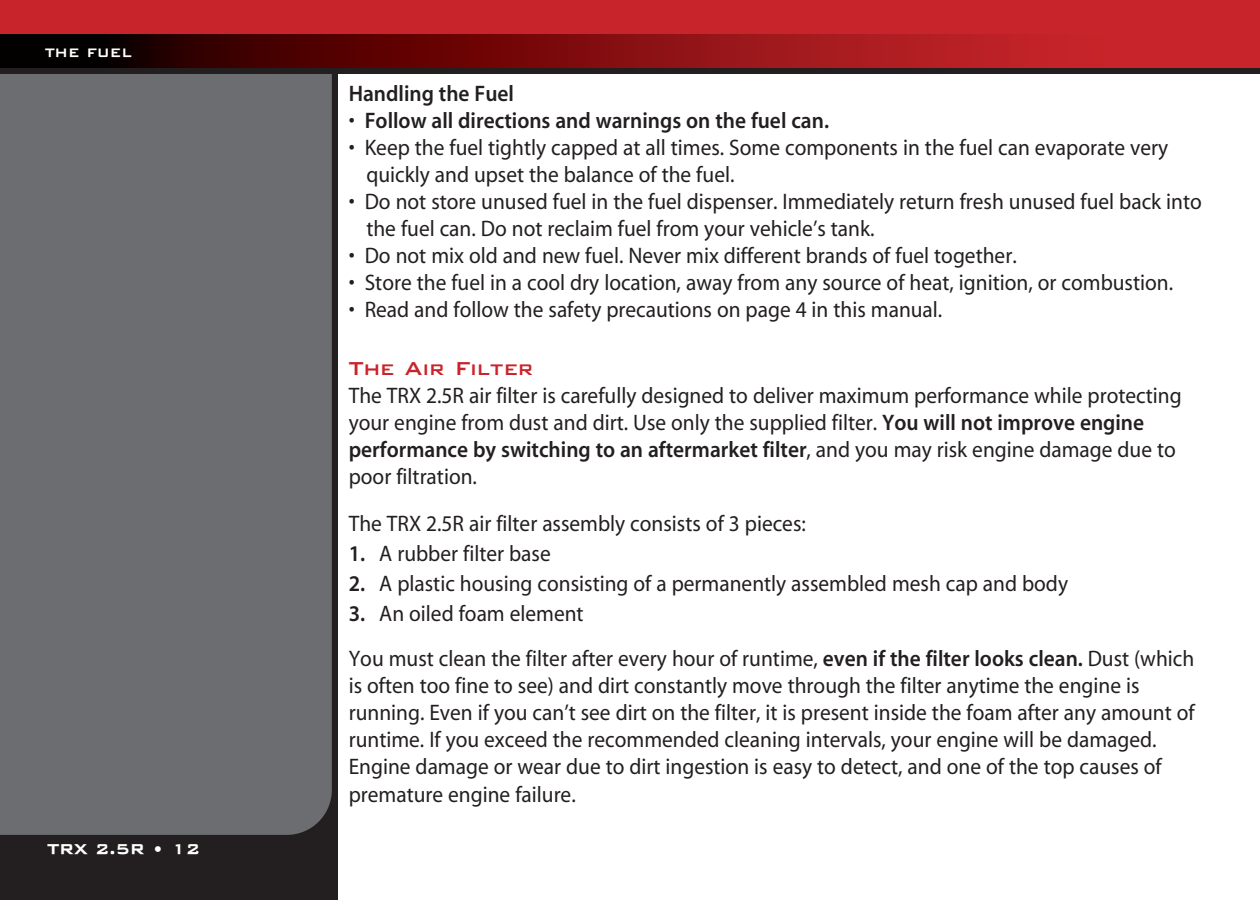
<style>
.page{position:relative;width:1260px;height:900px;background:#fff}
.page>*{position:absolute;margin:0;border:0;box-sizing:border-box;transform-origin:0 0}
.t1{font:25px "Bank Gothic Medium BT";letter-spacing:-.01em;color:#c8242b;scale:.95 1}
.t2{font:22.5px/27px "Myriad";color:#231f20;scale:.95 1}
.t3{font:600 22.5px "Myriad";color:#231f20;scale:.95 1}
.t4{font:18.75px "Bank Gothic Bold BT";letter-spacing:-.01em;color:#fff}
.t5{font:16.25px "Bank Gothic Semi Bold BT";color:#fff;scale:.95 1}
.s1{font-weight:400}
.s2{font-weight:600}
</style>
<div class="page">
<div style="left:0;top:8px;width:338px;height:892px;background:#231f20"></div>
<div style="left:0;top:74px;width:332px;height:761px;background:#6c6d70"></div>
<div style="left:0;top:51px;width:1260px;height:22px;background:#231f20"></div>
<div style="left:0;top:0;width:1260px;height:65px;background:#c8242b"></div>
<svg style="left:0;top:35px;width:1260px;height:33px"></svg>
<p class="t5" style="left:45px;top:42px;width:93px">THE FUEL</p>
<p class="t4" style="left:48px;top:837px;width:154px">TRX 2.5R • 12</p>
<p class="t3" style="left:349px;top:85px;width:176px">Handling the Fuel</p>
<p class="t3" style="left:349px;top:112px;width:507px"><span class="s1">•</span> Follow all directions and warnings on the fuel can.</p>
<p class="t2" style="left:366px;top:136px;width:846px;text-indent:-18px">• Keep the fuel tightly capped at all times. Some components in the fuel can evaporate very quickly and upset the balance of the fuel.</p>
<p class="t2" style="left:366px;top:190px;width:881px;text-indent:-18px">• Do not store unused fuel in the fuel dispenser. Immediately return fresh unused fuel back into the fuel can. Do not reclaim fuel from your vehicle’s tank.</p>
<p class="t2" style="left:349px;top:244px;width:705px">• Do not mix old and new fuel. Never mix different brands of fuel together.</p>
<p class="t2" style="left:349px;top:271px;width:869px">• Store the fuel in a cool dry location, away from any source of heat, ignition, or combustion.</p>
<p class="t2" style="left:349px;top:298px;width:626px">• Read and follow the safety precautions on page 4 in this manual.</p>
<p class="t1" style="left:349px;top:351px;width:196px">The Air Filter</p>
<p class="t2" style="left:349px;top:384px;width:878px">The TRX 2.5R air filter is carefully designed to deliver maximum performance while protecting your engine from dust and dirt. Use only the supplied filter. <span class="s2">You will not improve engine performance by switching to an aftermarket filter</span>, and you may risk engine damage due to poor filtration.</p>
<p class="t2" style="left:349px;top:511px;width:483px">The TRX 2.5R air filter assembly consists of 3 pieces:</p>
<p class="t2" style="left:349px;top:541px;width:214px"><span class="s2">1.</span> A rubber filter base</p>
<p class="t2" style="left:349px;top:571px;width:759px"><span class="s2">2.</span> A plastic housing consisting of a permanently assembled mesh cap and body</p>
<p class="t2" style="left:349px;top:592px;width:892px;line-height:45px"><span class="s2">3.</span> An oiled foam element<br>You must clean the filter after every hour of runtime, <span class="s2">even if the filter looks clean.</span> Dust (which</p>
<p class="t2" style="left:349px;top:673px;width:892px">is often too fine to see) and dirt constantly move through the filter anytime the engine is running. Even if you can’t see dirt on the filter, it is present inside the foam after any amount of runtime. If you exceed the recommended cleaning intervals, your engine will be damaged.<br>Engine damage or wear due to dirt ingestion is easy to detect, and one of the top causes of premature engine failure.</p>
</div>
